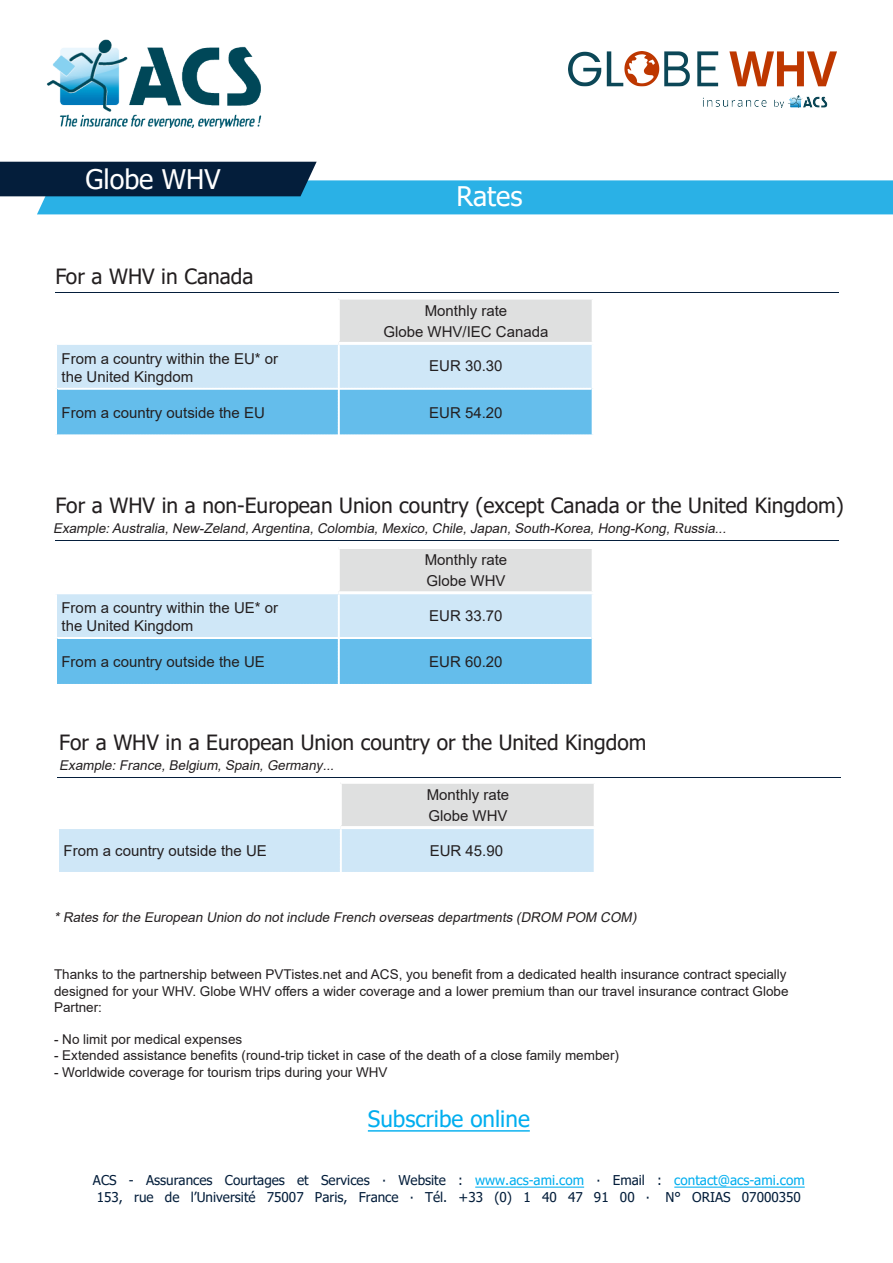
<style>
.page{position:relative;width:893px;height:1263px;background:#fff}
.page>*{position:absolute;margin:0;border:0;box-sizing:border-box;transform-origin:0 0}
.t1{font:27px "Tahoma";color:#fff}
.t2{font:22.5px "Tahoma";color:#00aeef}
.t3{font:21px "Tahoma";color:#231f20}
.t4{font:15px/21px "Arial";color:#231f20}
.t5{font:13.5px/16.2px "Arial";color:#231f20}
.t6{font:italic 13.5px "Arial";color:#231f20}
.t7{font:13.5px/17.5px "Tahoma";color:#041e3b}
.s1{color:#00aeef}
</style>
<div class="page">
<img style="left:46px;top:39px;width:216px;height:89px">
<svg style="left:0;top:162px;width:893px;height:52px"></svg>
<svg style="left:57px;top:300px;width:535px;height:135px"></svg>
<hr style="left:54px;top:342px;width:285px;height:3px;background:#fff">
<hr style="left:339px;top:342px;width:256px;height:3px;background:#fff">
<hr style="left:56px;top:292px;width:783px;height:1px;background:#041e3b">
<hr style="left:56px;top:540px;width:783px;height:1px;background:#041e3b">
<svg style="left:57px;top:549px;width:535px;height:135px"></svg>
<hr style="left:54px;top:591px;width:285px;height:3px;background:#fff">
<hr style="left:339px;top:591px;width:256px;height:3px;background:#fff">
<hr style="left:58px;top:777px;width:783px;height:1px;background:#041e3b">
<svg style="left:59px;top:784px;width:535px;height:88px"></svg>
<hr style="left:56px;top:826px;width:285px;height:3px;background:#fff">
<hr style="left:341px;top:826px;width:256px;height:3px;background:#fff">
<img style="left:569px;top:52px;width:267px;height:55px">
<hr style="left:368px;top:1130px;width:162px;height:1px;background:#00aeef">
<hr style="left:475px;top:1187px;width:109px;height:1px;background:#00aeef">
<hr style="left:674px;top:1187px;width:131px;height:1px;background:#00aeef">
<p class="t1" style="left:86px;top:161px;width:137px">Globe WHV</p>
<p class="t3" style="left:55px;top:263px;width:199px">For a WHV in Canada</p>
<p class="t1" style="left:457px;top:178px;width:67px">Rates</p>
<p class="t4" style="left:383px;top:300px;width:167px;text-align:center">Monthly rate<br>Globe WHV/IEC Canada</p>
<p class="t4" style="left:62px;top:350px;width:218px;line-height:18px">From a country within the EU* or the United Kingdom</p>
<p class="t4" style="left:429px;top:356px;width:75px">EUR 30.30</p>
<p class="t4" style="left:62px;top:402px;width:205px">From a country outside the EU</p>
<p class="t4" style="left:429px;top:402px;width:75px">EUR 54.20</p>
<p class="t3" style="left:55px;top:491px;width:790px">For a WHV in a non-European Union country (except Canada or the United Kingdom)</p>
<p class="t6" style="left:53px;top:519px;width:678px">Example:Australia,New-Zeland, Argentina,Colombia,Mexico,Chile,Japan,South-Korea,Hong-Kong,Russia...</p>
<p class="t4" style="left:425px;top:549px;width:84px">Monthly rate<br>Globe WHV</p>
<p class="t4" style="left:61px;top:599px;width:218px;line-height:18px">From a country within the UE* or the United Kingdom</p>
<p class="t4" style="left:429px;top:605px;width:75px">EUR 33.70</p>
<p class="t4" style="left:61px;top:651px;width:205px">From a country outside the UE</p>
<p class="t4" style="left:429px;top:651px;width:75px">EUR 60.20</p>
<p class="t3" style="left:59px;top:728px;width:589px">For a WHV in a European Union country or the United Kingdom</p>
<p class="t6" style="left:59px;top:756px;width:279px">Example:France,Belgium,Spain,Germany...</p>
<p class="t4" style="left:427px;top:784px;width:84px">Monthly rate<br>Globe WHV</p>
<p class="t4" style="left:64px;top:840px;width:205px">From a country outside the UE</p>
<p class="t4" style="left:430px;top:840px;width:75px">EUR 45.90</p>
<p class="t6" style="left:54px;top:908px;width:587px">* Rates forthe European Union do notinclude French overseas departments (DROM POM COM)</p>
<p class="t5" style="left:54px;top:966px;width:736px">Thanks to the partnership between PVTistes.net and ACS, you benefit from a dedicated health insurance contract specially designed for your WHV. Globe WHV offers a wider coverage and a lower premium than our travel insurance contract Globe<br>Partner:</p>
<p class="t5" style="left:54px;top:1031px;width:190px">- No limit por medical expenses</p>
<p class="t5" style="left:54px;top:1047px;width:566px">- Extended assistance benefits (round-trip ticket in case of the death of a close family member)</p>
<p class="t5" style="left:54px;top:1064px;width:335px">- Worldwide coverage for tourism trips during your WHV</p>
<p class="t2" style="left:368px;top:1104px;width:163px">Subscribe online</p>
<p class="t7" style="left:93px;top:1172px;width:713px">ACS - Assurances Courtages et Services ∙ Website : <span class="s1">www.acs-ami.com</span> ∙ Email : <span class="s1">contact@acs-ami.com<br></span>153, rue de l’Université 75007 Paris, France ∙ Tél. +33 (0) 1 40 47 91 00 ∙ N° ORIAS 07000350</p>
</div>
